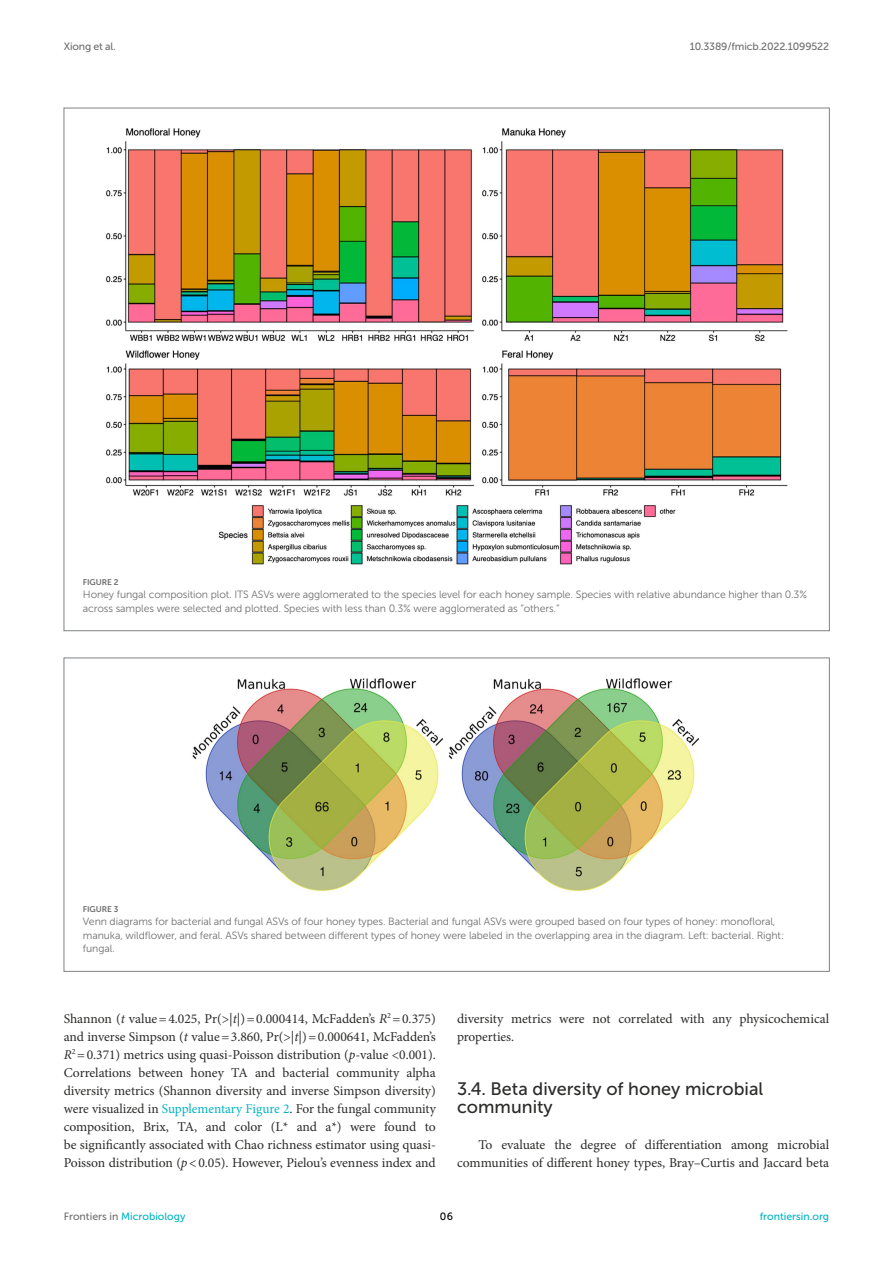
<style>
.page{position:relative;width:893px;height:1263px;background:#fff}
.page>*{position:absolute;margin:0;border:0;box-sizing:border-box;transform-origin:0 0}
.HEAD_2{font:18px/18px "Museo Sans 500";color:#2b2b2a}
.TEXT{font:13.5px/18px "Minion Pro";letter-spacing:-.005em;color:#2b2b2a;text-align:justify}
.TEXT_FLUSH{font:13.5px/18px "Minion Pro";letter-spacing:-.005em;color:#2b2b2a;text-align:right}
.FIG_LEG{font:10.5px/13.5px "Museo Sans 300";letter-spacing:-.01em;color:#706f70}
.t1{font:10.5px "Museo Sans 500";color:#00b4c4}
.t2{font:10.5px "Museo Sans 500";letter-spacing:-.015em;color:#706f70}
.t3{font:10.5px "Museo Sans 500";color:#000}
.FIG_HD{font:8.25px "Museo Sans 700";letter-spacing:-.01em;color:#706f70}
.s1{font-style:italic}
.s2{color:#00b4c4}
.s3{color:#706f70}
</style>
<div class="page">
<img style="left:105px;top:128px;width:683px;height:437px">
<img style="left:192px;top:678px;width:508px;height:214px">
<p class="t2" style="left:64px;top:41px;width:54px">Xiong et al.</p>
<p class="t2" style="left:690px;top:41px;width:141px">10.3389/fmicb.2022.1099522</p>
<p class="FIG_HD" style="left:83px;top:577px;width:37px">FIGURE 2</p>
<p class="FIG_LEG" style="left:83px;top:588px;width:726px">Honey fungal composition plot. ITS ASVs were agglomerated to the species level for each honey sample. Species with relative abundance higher than 0.3% across samples were selected and plotted. Species with less than 0.3% were agglomerated as “others.”</p>
<p class="FIG_HD" style="left:83px;top:904px;width:37px">FIGURE 3</p>
<p class="FIG_LEG" style="left:83px;top:915px;width:703px">Venn diagrams for bacterial and fungal ASVs of four honey types. Bacterial and fungal ASVs were grouped based on four types of honey: monofloral, manuka, wildflower, and feral. ASVs shared between different types of honey were labeled in the overlapping area in the diagram. Left: bacterial. Right: fungal.</p>
<p class="TEXT" style="left:64px;top:1010px;width:374px">Shannon (<span class="s1">t</span> value=4.025, Pr(&gt;|<span class="s1">t</span>|)=0.000414, McFadden’s <span class="s1">R</span><sup>2</sup> =0.375) and inverse Simpson (<span class="s1">t</span> value=3.860, Pr(&gt;|<span class="s1">t</span>|)=0.000641, McFadden’s <span class="s1">R</span><sup>2</sup> =0.371) metrics using quasi-Poisson distribution (<span class="s1">p</span>-value &lt;0.001).<br>Correlations between honey TA and bacterial community alpha diversity metrics (Shannon diversity and inverse Simpson diversity) were visualized in <span class="s2">Supplementary Figure 2</span>. For the fungal community composition, Brix, TA, and color (L* and a*) were found to be significantly associated with Chao richness estimator using quasi-Poisson distribution (<span class="s1">p</span>&lt;0.05). However, Pielou’s evenness index and</p>
<p class="TEXT" style="left:457px;top:1010px;width:374px">diversity metrics were not correlated with any physicochemical properties.</p>
<p class="HEAD_2" style="left:457px;top:1080px;width:308px">3.4. Beta diversity of honey microbial community</p>
<p class="TEXT_FLUSH" style="left:457px;top:1136px;width:374px">To evaluate the degree of differentiation among microbial communities of different honey types, Bray–Curtis and Jaccard beta</p>
<p class="t1" style="left:64px;top:1211px;width:123px"><span class="s3">Frontiers in</span> Microbiology</p>
<p class="t3" style="left:440px;top:1211px;width:15px">06</p>
<p class="t1" style="left:760px;top:1211px;width:71px">frontiersin.org</p>
</div>
